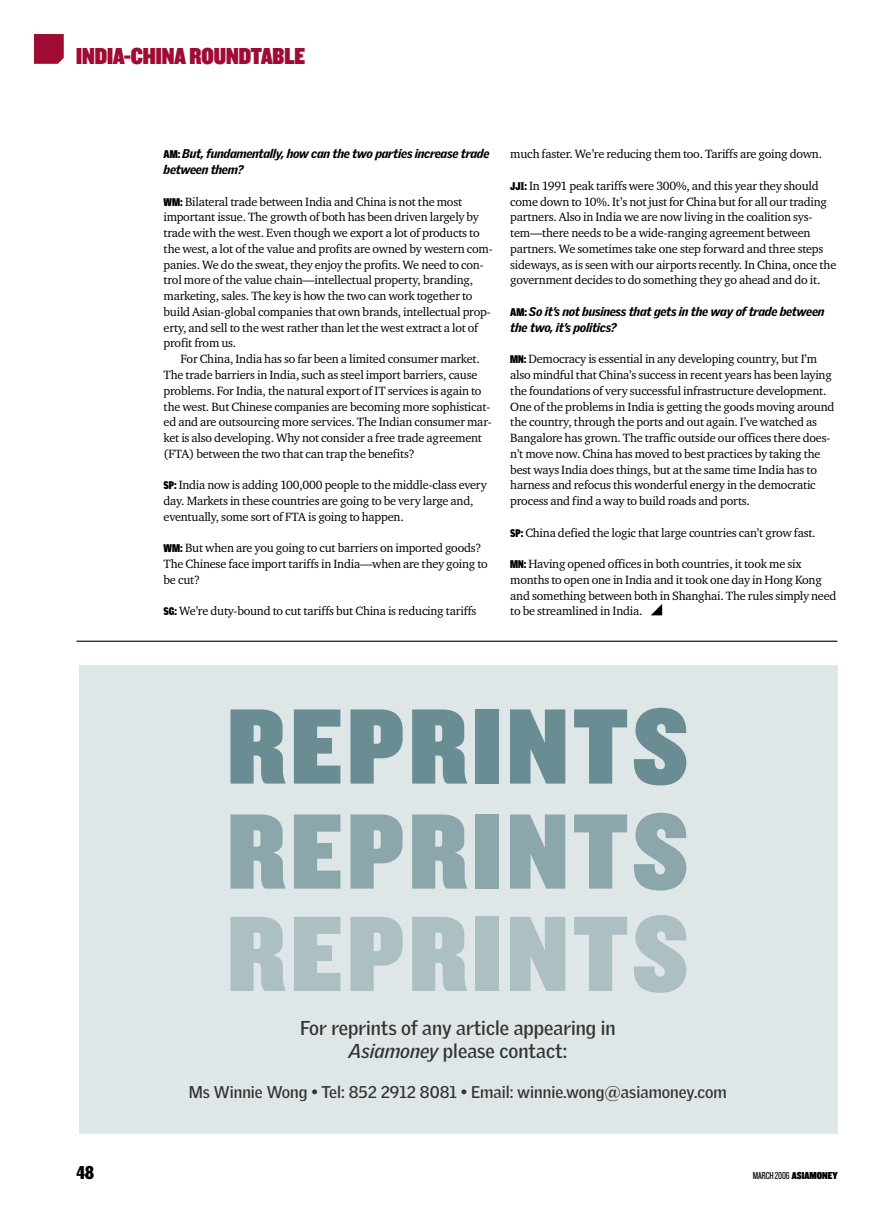
<style>
.page{position:relative;width:893px;height:1221px;background:#fff}
.page>*{position:absolute;margin:0;border:0;box-sizing:border-box;transform-origin:0 0}
.t1{font:111.15px "Knockout HTF90 Ultmt Welterwt";letter-spacing:.05em;color:#8ba7ac;scale:1.04 1}
.t2{font:111.15px "Knockout HTF90 Ultmt Welterwt";letter-spacing:.05em;color:#6a8d94;scale:1.04 1}
.t3{font:111.15px "Knockout HTF90 Ultmt Welterwt";letter-spacing:.05em;color:#acc0c4;scale:1.04 1}
.t4{font:24px "Knockout HTF90 Ultmt Welterwt";color:#a00b35}
.t5{font:700 19.5px/23.4px "Griffith Gothic";color:#333;text-align:center}
.t6{font:900 18px "Griffith Gothic Cond";color:#000}
.t7{font:700 16.5px "Griffith Gothic";color:#333}
.t8{font:12.3px/15.8px "Charter ITC";letter-spacing:-.015em;color:#000}
.t9{font:italic 900 12.3px/15.8px "Griffith Gothic";letter-spacing:-.02em;color:#000}
.t10{font:10.5px "Knockout HTF28 Junior Featherwt";letter-spacing:-.01em;color:#000}
.s1{font-family:"Griffith Gothic Cond";font-style:normal;font-size:10.8px}
.s2{font-family:"Griffith Gothic Cond";font-weight:900;font-size:10.8px}
.s3{font-style:italic}
.s4{font-family:"Knockout HTF90 Ultmt Welterwt"}
</style>
<div class="page">
<svg style="left:34px;top:34px;width:30px;height:30px"></svg>
<svg style="left:651px;top:604px;width:11px;height:11px"></svg>
<hr style="left:77px;top:640px;width:760px;height:1px;background:#000">
<div style="left:79px;top:664px;width:759px;height:469px;background:#dee6e7"></div>
<h2 class="t4" style="left:76px;top:42px;width:230px">INDIA-CHINA ROUNDTABLE</h2>
<p class="t9" style="left:164px;top:146px;width:327px"><span class="s1">AM:</span> But, fundamentally, how can the two parties increase trade between them?</p>
<p class="t8" style="left:164px;top:193px;width:331px"><span class="s2">WM:</span> Bilateral trade between India and China is not the most important issue. The growth of both has been driven largely by trade with the west. Even though we export a lot of products to the west, a lot of the value and profits are owned by western com&shy;panies. We do the sweat, they enjoy the profits. We need to con&shy;trol more of the value chain—intellectual property, branding, marketing, sales. The key is how the two can work together to build Asian-global companies that own brands, intellectual prop&shy;erty, and sell to the west rather than let the west extract a lot of profit from us.</p>
<p class="t8" style="left:164px;top:351px;width:330px;text-indent:17px">For China, India has so far been a limited consumer market.<br>The trade barriers in India, such as steel import barriers, cause problems. For India, the natural export of IT services is again to the west. But Chinese companies are becoming more sophisticat&shy;ed and are outsourcing more services. The Indian consumer mar&shy;ket is also developing. Why not consider a free trade agreement (FTA) between the two that can trap the benefits?</p>
<p class="t8" style="left:164px;top:477px;width:325px"><span class="s2">SP:</span> India now is adding 100,000 people to the middle-class every day. Markets in these countries are going to be very large and, eventually, some sort of FTA is going to happen.</p>
<p class="t8" style="left:164px;top:540px;width:326px"><span class="s2">WM:</span> But when are you going to cut barriers on imported goods?<br>The Chinese face import tariffs in India—when are they going to be cut?</p>
<p class="t8" style="left:164px;top:603px;width:314px"><span class="s2">SG:</span> We’re duty-bound to cut tariffs but China is reducing tariffs</p>
<p class="t8" style="left:510px;top:146px;width:313px">much faster. We’re reducing them too. Tariffs are going down.</p>
<p class="t8" style="left:510px;top:178px;width:328px"><span class="s2">JJI:</span> In 1991 peak tariffs were 300%, and this year they should come down to 10%. It’s not just for China but for all our trading partners. Also in India we are now living in the coalition sys&shy;tem—there needs to be a wide-ranging agreement between partners. We sometimes take one step forward and three steps sideways, as is seen with our airports recently. In China, once the government decides to do something they go ahead and do it.</p>
<p class="t9" style="left:510px;top:304px;width:316px"><span class="s1">AM:</span> So it’s not business that gets in the way of trade between the two, it’s politics?</p>
<p class="t8" style="left:510px;top:351px;width:326px"><span class="s2">MN:</span> Democracy is essential in any developing country, but I’m also mindful that China’s success in recent years has been laying the foundations of very successful infrastructure development.<br>One of the problems in India is getting the goods moving around the country, through the ports and out again. I’ve watched as Bangalore has grown. The traffic outside our offices there does&shy;n’t move now. China has moved to best practices by taking the best ways India does things, but at the same time India has to harness and refocus this wonderful energy in the democratic process and find a way to build roads and ports.</p>
<p class="t8" style="left:510px;top:524px;width:307px"><span class="s2">SP:</span> China defied the logic that large countries can’t grow fast.</p>
<p class="t8" style="left:510px;top:556px;width:328px"><span class="s2">MN:</span> Having opened offices in both countries, it took me six months to open one in India and it took one day in Hong Kong and something between both in Shanghai. The rules simply need to be streamlined in India.</p>
<h1 class="t2" style="left:228px;top:680px;width:444px">REPRINTS</h1>
<h1 class="t1" style="left:228px;top:785px;width:444px">REPRINTS</h1>
<h1 class="t3" style="left:228px;top:887px;width:444px">REPRINTS</h1>
<h3 class="t5" style="left:300px;top:1016px;width:317px">For reprints of any article appearing in<br><span class="s3">Asiamoney</span> please contact:</h3>
<h3 class="t7" style="left:189px;top:1082px;width:539px">Ms Winnie Wong • Tel: 852 2912 8081 • Email: winnie.wong@asiamoney.com</h3>
<h3 class="t6" style="left:77px;top:1161px;width:19px">48</h3>
<p class="t10" style="left:753px;top:1168px;width:86px">MARCH 2006 <span class="s4">ASIAMONEY</span></p>
</div>
